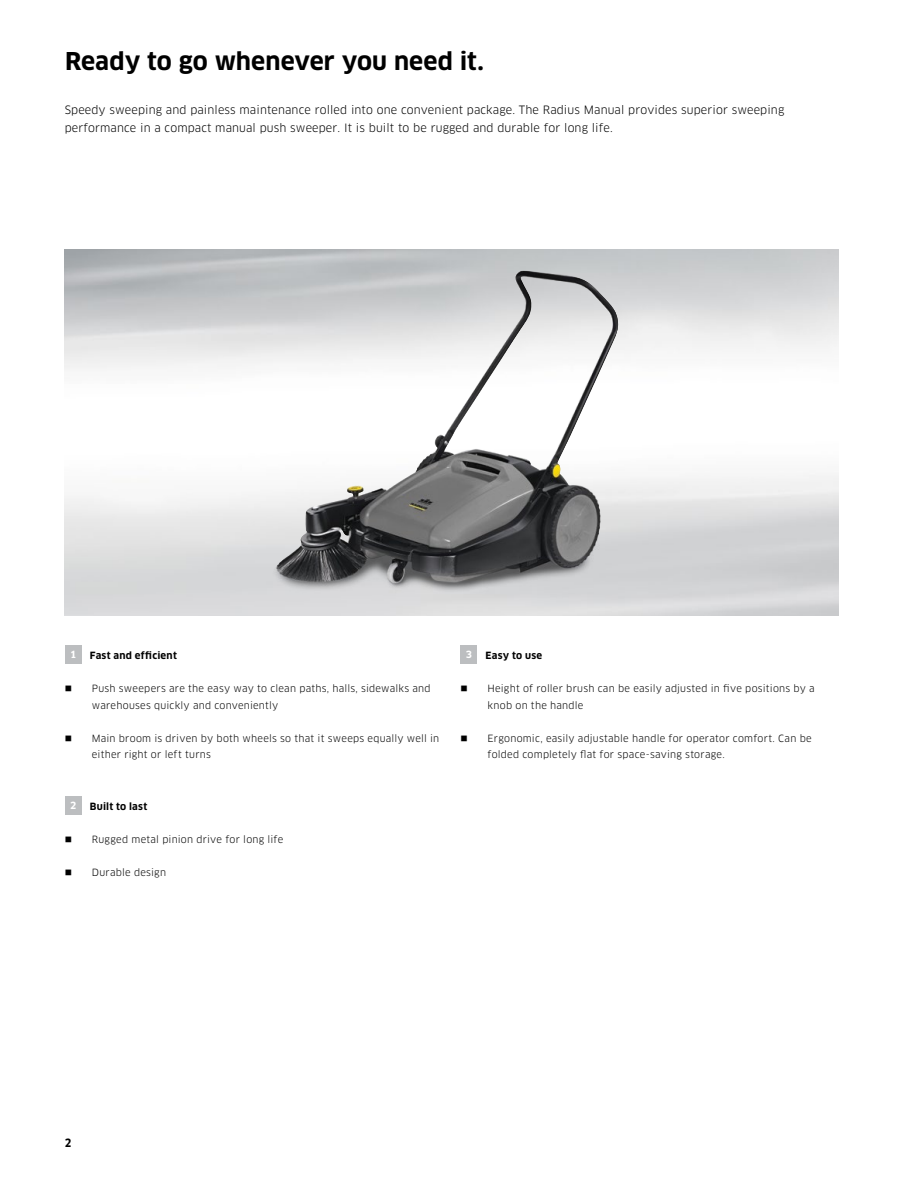
<style>
.page{position:relative;width:918px;height:1188px;background:#fff}
.page>*{position:absolute;margin:0;border:0;box-sizing:border-box;transform-origin:0 0}
.t1{font:700 24px "Clan Pro";letter-spacing:.005em;color:#000}
.Table_content_Acc_le{font:11.25px/18px "Clan Pro";letter-spacing:.01em;color:#000}
.t2{font:700 11.25px "Clan Pro Narr";color:#000}
.t3{font:9.75px/16.5px "Clan Pro";letter-spacing:.02em;color:#000}
.t4{font:700 9.75px "Clan Pro";letter-spacing:.025em;color:#000}
.t5{font:700 9.75px "Clan Pro";color:#fff}
</style>
<div class="page">
<div style="left:65px;top:645px;width:16px;height:19px;background:#bcbec0"></div>
<div style="left:65px;top:796px;width:16px;height:19px;background:#bcbec0"></div>
<div style="left:461px;top:645px;width:16px;height:19px;background:#bcbec0"></div>
<img style="left:272px;top:271px;width:349px;height:327px">
<img style="left:277px;top:275px;width:249px;height:304px">
<div style="left:846px;top:117px;width:36px;height:36px;border:2px solid #000;border-radius:50%"></div>
<div style="left:846px;top:576px;width:36px;height:36px;border:2px solid #000;border-radius:50%"></div>
<div style="left:846px;top:1035px;width:36px;height:36px;border:2px solid #000;border-radius:50%"></div>
<div style="left:850px;top:121px;width:28px;height:28px;border:2px solid #000;border-radius:50%"></div>
<div style="left:850px;top:580px;width:28px;height:29px;border:2px solid #000;border-radius:50%"></div>
<div style="left:850px;top:1039px;width:28px;height:29px;border:2px solid #000;border-radius:50%"></div>
<p class="t1" style="left:65px;top:47px;width:420px">Ready to go whenever you need it.</p>
<p class="Table_content_Acc_le" style="left:65px;top:101px;width:721px">Speedy sweeping and painless maintenance rolled into one convenient package. The Radius Manual provides superior sweeping performance in a compact manual push sweeper. It is built to be rugged and durable for long life.</p>
<p class="t5" style="left:70px;top:649px;width:8px">1</p>
<p class="t4" style="left:90px;top:650px;width:89px">Fast and efficient</p>
<p class="t3" style="left:92px;top:681px;width:340px;text-indent:-27px">■ Push sweepers are the easy way to clean paths, halls, sidewalks and warehouses quickly and conveniently</p>
<p class="t3" style="left:92px;top:730px;width:349px;text-indent:-27px">■ Main broom is driven by both wheels so that it sweeps equally well in either right or left turns</p>
<p class="t5" style="left:70px;top:800px;width:8px">2</p>
<p class="t4" style="left:90px;top:801px;width:59px">Built to last</p>
<p class="t3" style="left:65px;top:831px;width:220px">■ Rugged metal pinion drive for long life</p>
<p class="t3" style="left:65px;top:864px;width:103px">■ Durable design</p>
<p class="t5" style="left:466px;top:649px;width:8px">3</p>
<p class="t4" style="left:485px;top:650px;width:58px">Easy to use</p>
<p class="t3" style="left:488px;top:681px;width:329px;text-indent:-27px">■ Height of roller brush can be easily adjusted in five positions by a knob on the handle</p>
<p class="t3" style="left:488px;top:730px;width:326px;text-indent:-27px">■ Ergonomic, easily adjustable handle for operator comfort. Can be folded completely flat for space-saving storage.</p>
<p class="t2" style="left:65px;top:1137px;width:8px">2</p>
</div>
